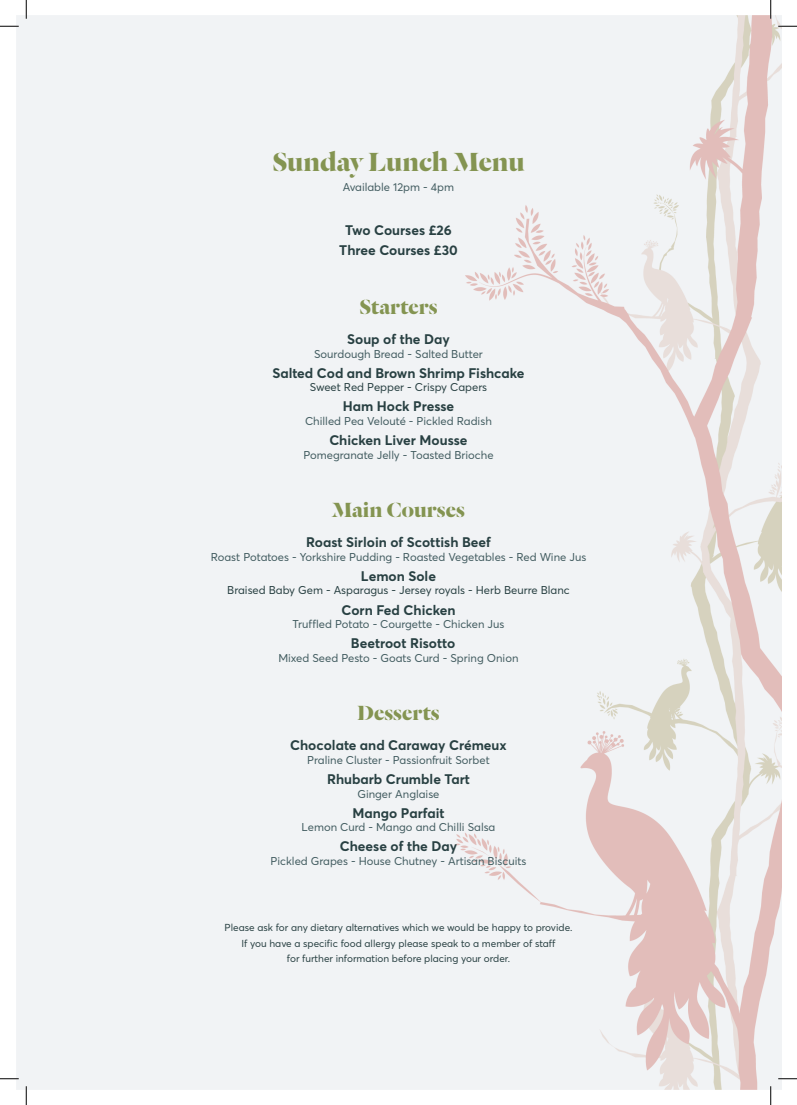
<style>
.page{position:relative;width:797px;height:1105px;background:#fff}
.page>*{position:absolute;margin:0;border:0;box-sizing:border-box;transform-origin:0 0}
.Heading{font:700 28.75px "Dala Floda";letter-spacing:-.005em;color:#849451}
.Heading-2{font:700 22.5px "Dala Floda";color:#849451}
.Paragraph_Style_1{font:700 13.75px "Averta";color:#284042}
.Paragraph_Style_1-2{font:11.25px "Averta";color:#425c60}
.Paragraph_Style_1-3{font:11.25px "Averta";color:#284042}
.Paragraph_Style_1-4{font:10px "Averta";color:#284042}
</style>
<div class="page">
<img style="left:16px;top:16px;width:765px;height:1073px">
<svg style="left:0;top:25px;width:19px;height:2px"></svg>
<svg style="left:778px;top:25px;width:19px;height:2px"></svg>
<svg style="left:0;top:1078px;width:19px;height:1px"></svg>
<svg style="left:778px;top:1078px;width:19px;height:1px"></svg>
<svg style="left:25px;top:0;width:2px;height:19px"></svg>
<svg style="left:25px;top:1086px;width:2px;height:19px"></svg>
<svg style="left:770px;top:0;width:1px;height:19px"></svg>
<svg style="left:770px;top:1086px;width:1px;height:19px"></svg>
<p class="Heading" style="left:272px;top:142px;width:254px">Sunday Lunch Menu</p>
<p class="Paragraph_Style_1-2" style="left:343px;top:180px;width:113px">Available 12pm - 4pm</p>
<p class="Paragraph_Style_1" style="left:345px;top:221px;width:108px">Two Courses £26</p>
<p class="Paragraph_Style_1" style="left:339px;top:241px;width:120px">Three Courses £30</p>
<p class="Heading-2" style="left:359px;top:291px;width:80px">Starters</p>
<p class="Paragraph_Style_1" style="left:347px;top:330px;width:104px">Soup of the Day</p>
<p class="Paragraph_Style_1-2" style="left:314px;top:346px;width:170px">Sourdough Bread - Salted Butter</p>
<p class="Paragraph_Style_1" style="left:272px;top:363px;width:253px">Salted Cod and Brown Shrimp Fishcake</p>
<p class="Paragraph_Style_1-3" style="left:310px;top:380px;width:179px">Sweet Red Pepper - Crispy Capers</p>
<p class="Paragraph_Style_1" style="left:343px;top:397px;width:113px">Ham Hock Presse</p>
<p class="Paragraph_Style_1-2" style="left:305px;top:413px;width:188px">Chilled Pea Velouté - Pickled Radish</p>
<p class="Paragraph_Style_1" style="left:329px;top:430px;width:140px">Chicken Liver Mousse</p>
<p class="Paragraph_Style_1-2" style="left:303px;top:447px;width:192px">Pomegranate Jelly - Toasted Brioche</p>
<p class="Heading-2" style="left:332px;top:494px;width:134px">Main Courses</p>
<p class="Paragraph_Style_1" style="left:306px;top:533px;width:186px">Roast Sirloin of Scottish Beef</p>
<p class="Paragraph_Style_1-2" style="left:211px;top:549px;width:377px">Roast Potatoes - Yorkshire Pudding - Roasted Vegetables - Red Wine Jus</p>
<p class="Paragraph_Style_1" style="left:361px;top:566px;width:77px">Lemon Sole</p>
<p class="Paragraph_Style_1-3" style="left:227px;top:583px;width:344px">Braised Baby Gem - Asparagus - Jersey royals - Herb Beurre Blanc</p>
<p class="Paragraph_Style_1" style="left:341px;top:600px;width:115px">Corn Fed Chicken</p>
<p class="Paragraph_Style_1-2" style="left:292px;top:616px;width:213px">Truffled Potato - Courgette - Chicken Jus</p>
<p class="Paragraph_Style_1" style="left:351px;top:633px;width:106px">Beetroot Risotto</p>
<p class="Paragraph_Style_1-2" style="left:278px;top:650px;width:241px">Mixed Seed Pesto - Goats Curd - Spring Onion</p>
<p class="Heading-2" style="left:357px;top:697px;width:84px">Desserts</p>
<p class="Paragraph_Style_1" style="left:290px;top:736px;width:218px">Chocolate and Caraway Crémeux</p>
<p class="Paragraph_Style_1-2" style="left:307px;top:752px;width:184px">Praline Cluster - Passionfruit Sorbet</p>
<p class="Paragraph_Style_1" style="left:327px;top:769px;width:144px">Rhubarb Crumble Tart</p>
<p class="Paragraph_Style_1-2" style="left:357px;top:786px;width:84px">Ginger Anglaise</p>
<p class="Paragraph_Style_1" style="left:352px;top:803px;width:94px">Mango Parfait</p>
<p class="Paragraph_Style_1-2" style="left:301px;top:819px;width:195px">Lemon Curd - Mango and Chilli Salsa</p>
<p class="Paragraph_Style_1" style="left:340px;top:836px;width:119px">Cheese of the Day</p>
<p class="Paragraph_Style_1-2" style="left:270px;top:853px;width:257px">Pickled Grapes - House Chutney - Artisan Biscuits</p>
<p class="Paragraph_Style_1-4" style="left:225px;top:921px;width:349px">Please ask for any dietary alternatives which we would be happy to provide.</p>
<p class="Paragraph_Style_1-4" style="left:241px;top:936px;width:315px">If you have a specific food allergy please speak to a member of staff</p>
<p class="Paragraph_Style_1-4" style="left:287px;top:952px;width:225px">for further information before placing your order.</p>
</div>
